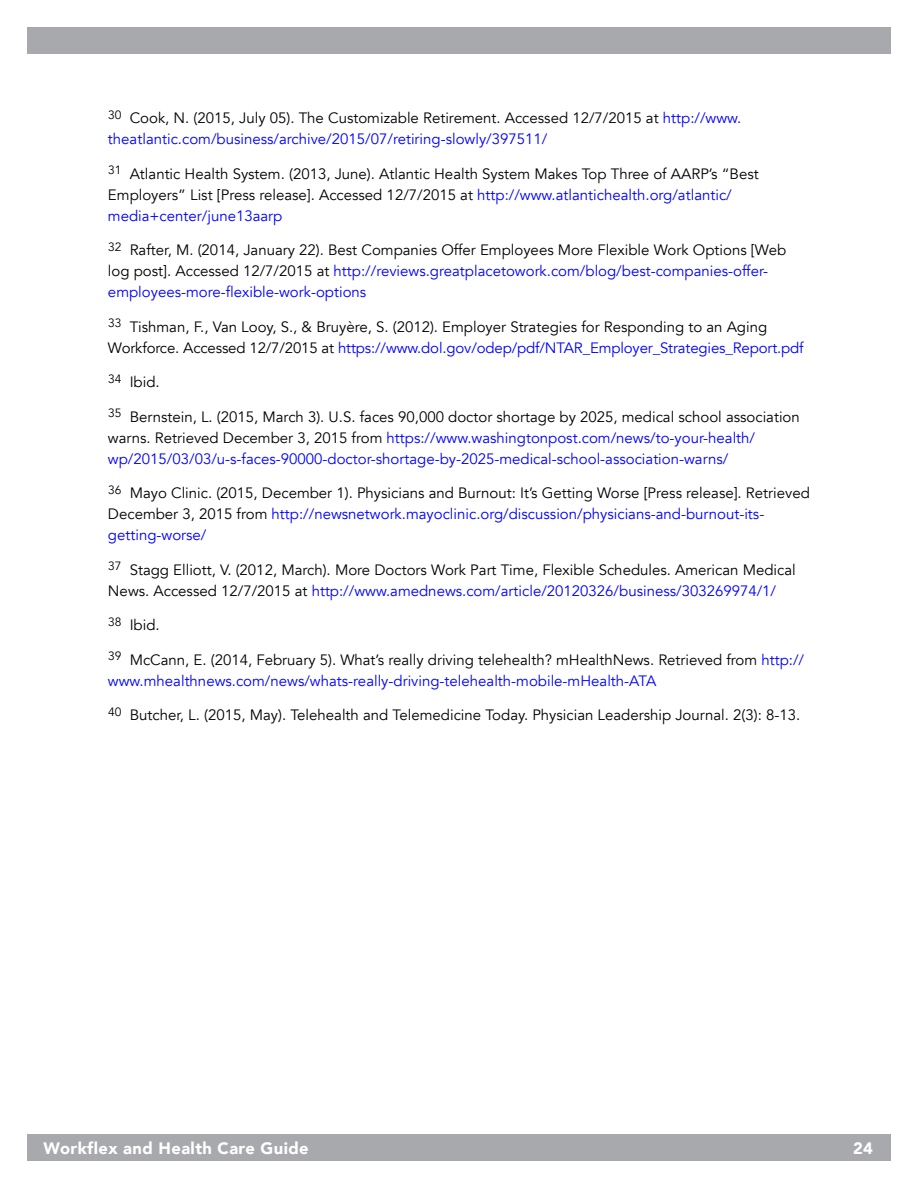
<style>
.page{position:relative;width:918px;height:1188px;background:#fff}
.page>*{position:absolute;margin:0;border:0;box-sizing:border-box;transform-origin:0 0}
.t1{font:900 16.5px "Avenir";letter-spacing:.025em;color:#fff}
.t2{font:15px/21px "Avenir";color:#000}
.t3{font:15px/21px "Avenir";color:#00f}
.s1{color:#000}
.s2{color:#00f}
</style>
<div class="page">
<div style="left:27px;top:1134px;width:864px;height:27px;background:#a7a9ac"></div>
<div style="left:27px;top:27px;width:864px;height:27px;background:#a7a9ac"></div>
<p class="t3" style="left:108px;top:108px;width:635px"><sup>30</sup> <span class="s1">Cook, N. (2015, July 05). The Customizable Retirement. Accessed 12/7/2015 at</span> http://www. theatlantic.com/business/archive/2015/07/retiring-slowly/397511/</p>
<p class="t2" style="left:108px;top:163px;width:652px"><sup>31</sup> Atlantic Health System. (2013, June). Atlantic Health System Makes Top Three of AARP’s “Best<br>Employers” List [Press release]. Accessed 12/7/2015 at <span class="s2">http://www.atlantichealth.org/atlantic/ media+center/june13aarp</span></p>
<p class="t2" style="left:108px;top:240px;width:680px"><sup>32</sup> Rafter, M. (2014, January 22). Best Companies Offer Employees More Flexible Work Options [Web log post]. Accessed 12/7/2015 at <span class="s2">http://reviews.greatplacetowork.com/blog/best-companies-offer&shy;employees-more-flexible-work-options</span></p>
<p class="t2" style="left:108px;top:316px;width:697px"><sup>33</sup> Tishman, F., Van Looy, S., &amp; Bruyère, S. (2012). Employer Strategies for Responding to an Aging<br>Workforce. Accessed 12/7/2015 at <span class="s2">https://www.dol.gov/odep/pdf/NTAR_Employer_Strategies_Report.pdf</span></p>
<p class="t2" style="left:108px;top:372px;width:53px"><sup>34</sup> Ibid.</p>
<p class="t3" style="left:108px;top:406px;width:693px"><sup>35</sup> <span class="s1">Bernstein, L. (2015, March 3). U.S. faces 90,000 doctor shortage by 2025, medical school association warns. Retrieved December 3, 2015 from</span> https://www.washingtonpost.com/news/to-your-health/ wp/2015/03/03/u-s-faces-90000-doctor-shortage-by-2025-medical-school-association-warns/</p>
<p class="t2" style="left:108px;top:483px;width:703px"><sup>36</sup> Mayo Clinic. (2015, December 1). Physicians and Burnout: It’s Getting Worse [Press release]. Retrieved<br>December 3, 2015 from <span class="s2">http://newsnetwork.mayoclinic.org/discussion/physicians-and-burnout-its&shy;getting-worse/</span></p>
<p class="t2" style="left:108px;top:559px;width:689px"><sup>37</sup> Stagg Elliott, V. (2012, March). More Doctors Work Part Time, Flexible Schedules. American Medical<br>News. Accessed 12/7/2015 at <span class="s2">http://www.amednews.com/article/20120326/business/303269974/1/</span></p>
<p class="t2" style="left:108px;top:615px;width:53px"><sup>38</sup> Ibid.</p>
<p class="t3" style="left:108px;top:649px;width:698px"><sup>39</sup> <span class="s1">McCann, E. (2014, February 5). What’s really driving telehealth? mHealthNews. Retrieved from</span> http:// www.mhealthnews.com/news/whats-really-driving-telehealth-mobile-mHealth-ATA</p>
<p class="t2" style="left:108px;top:705px;width:694px"><sup>40</sup> Butcher, L. (2015, May). Telehealth and Telemedicine Today. Physician Leadership Journal. 2(3): 8-13.</p>
<p class="t1" style="left:44px;top:1134px;width:267px">Workflex and Health Care Guide</p>
<p class="t1" style="left:853px;top:1134px;width:21px">24</p>
</div>
